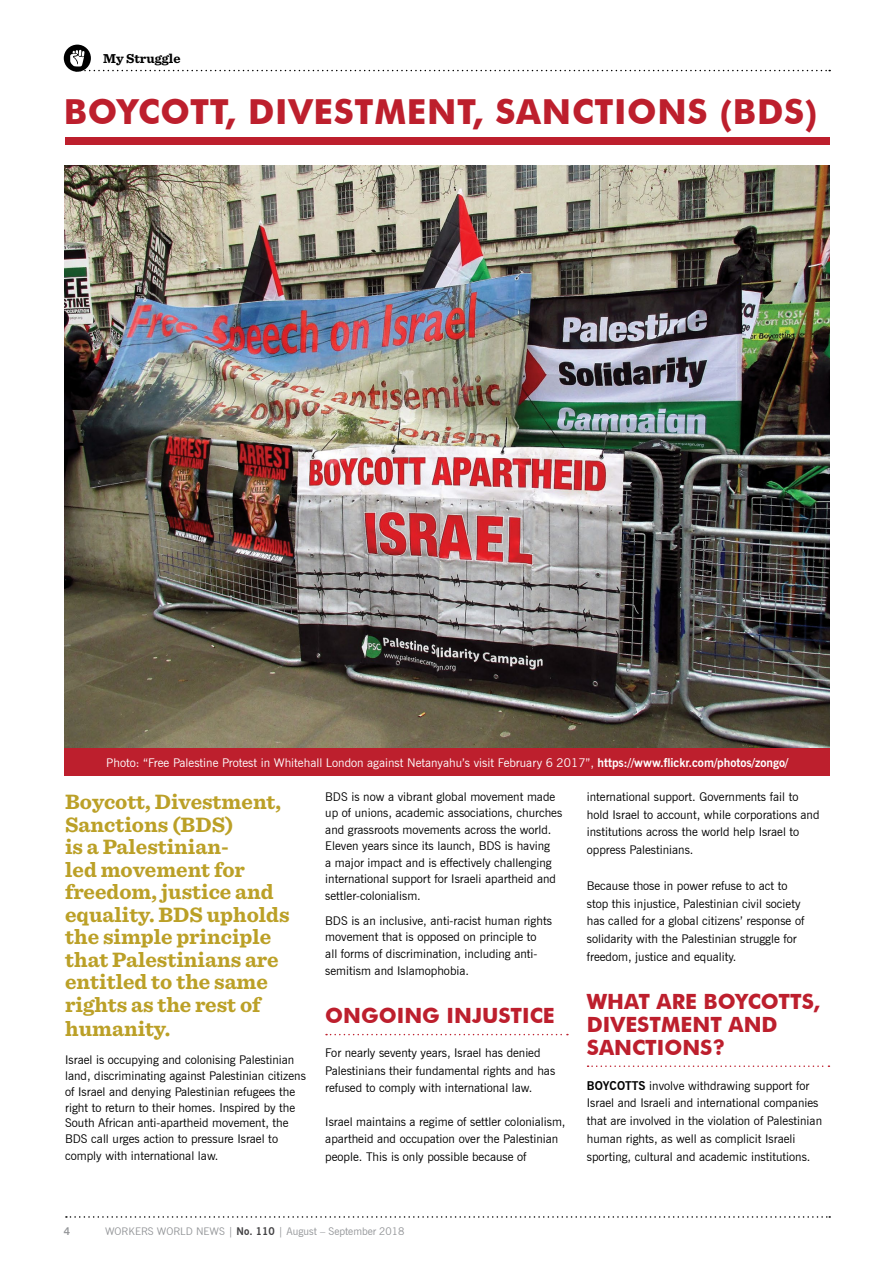
<style>
.page{position:relative;width:893px;height:1263px;background:#fff}
.page>*{position:absolute;margin:0;border:0;box-sizing:border-box;transform-origin:0 0}
.t1{font:700 34.5px "Futura BT";letter-spacing:.02em;color:#bd1f2d}
.t2{font:700 21.75px/22.6px "Sentinel";color:#bba027}
.t3{font:700 21px/22.8px "Futura BT";color:#bd1f2d}
.t4{font:700 13.5px "Sentinel";color:#000}
.t5{font:12px/17.7px "News Gothic BT";color:#000}
.t6{font:12px "News Gothic BT";color:#fff}
.t7{font:10.5px "News Gothic BT";color:#939598}
.t8{font:700 10.5px "News Gothic BT";color:#939598}
.s1{font-weight:700}
.s2{font-weight:700;color:#414042}
</style>
<div class="page">
<svg style="left:66px;top:1216px;width:764px;height:2px"></svg>
<div style="left:65px;top:137px;width:765px;height:8px;background:#bd1f2d"></div>
<img style="left:65px;top:166px;width:765px;height:583px">
<div style="left:65px;top:749px;width:765px;height:27px;background:#bd1f2d"></div>
<svg style="left:326px;top:1034px;width:242px;height:1px"></svg>
<svg style="left:588px;top:1065px;width:241px;height:2px"></svg>
<div style="left:64px;top:45px;width:27px;height:27px;background:#000;border-radius:50%"></div>
<svg style="left:70px;top:50px;width:760px;height:21px"></svg>
<p class="t4" style="left:103px;top:48px;width:79px">My Struggle</p>
<h1 class="t1" style="left:64px;top:91px;width:755px">BOYCOTT, DIVESTMENT, SANCTIONS (BDS)</h1>
<p class="t6" style="left:106px;top:755px;width:684px">Photo: “Free Palestine Protest in Whitehall London against Netanyahu’s visit February 6 2017”, <span class="s1">https://www.flickr.com/photos/zongo/</span></p>
<p class="t5" style="left:325px;top:788px;width:238px;line-height:16.5px">BDS is now a vibrant global movement made up of unions, academic associations, churches and grassroots movements across the world.<br>Eleven years since its launch, BDS is having<br>a major impact and is effectively challenging international support for Israeli apartheid and settler-colonialism.</p>
<p class="t5" style="left:325px;top:912px;width:228px;line-height:16.8px">BDS is an inclusive, anti-racist human rights movement that is opposed on principle to<br>all forms of discrimination, including anti&shy;semitism and Islamophobia.</p>
<h3 class="t3" style="left:325px;top:1004px;width:231px">ONGOING INJUSTICE</h3>
<p class="t5" style="left:325px;top:1044px;width:231px;line-height:17.2px">For nearly seventy years, Israel has denied<br>Palestinians their fundamental rights and has refused to comply with international law.</p>
<p class="t5" style="left:325px;top:1113px;width:242px;line-height:17.2px">Israel maintains a regime of settler colonialism, apartheid and occupation over the Palestinian people. This is only possible because of</p>
<p class="t5" style="left:587px;top:788px;width:234px">international support. Governments fail to hold Israel to account, while corporations and institutions across the world help Israel to oppress Palestinians.</p>
<p class="t5" style="left:587px;top:876px;width:219px">Because those in power refuse to act to stop this injustice, Palestinian civil society has called for a global citizens’ response of solidarity with the Palestinian struggle for freedom, justice and equality.</p>
<h3 class="t3" style="left:587px;top:990px;width:235px">WHAT ARE BOYCOTTS,<br>DIVESTMENT AND<br>SANCTIONS?</h3>
<p class="t5" style="left:587px;top:1076px;width:237px"><span class="s1">BOYCOTTS</span> involve withdrawing support for Israel and Israeli and international companies that are involved in the violation of Palestinian human rights, as well as complicit Israeli sporting, cultural and academic institutions.</p>
<h2 class="t2" style="left:65px;top:790px;width:226px">Boycott, Divestment,<br>Sanctions (BDS)<br>is a Palestinian-<br>led movement for freedom, justice and equality. BDS upholds the simple principle that Palestinians are entitled to the same rights as the rest of humanity.</h2>
<p class="t5" style="left:65px;top:1052px;width:242px;line-height:15.9px">Israel is occupying and colonising Palestinian land, discriminating against Palestinian citizens of Israel and denying Palestinian refugees the right to return to their homes. Inspired by the South African anti-apartheid movement, the BDS call urges action to pressure Israel to comply with international law.</p>
<p class="t8" style="left:64px;top:1224px;width:8px">4</p>
<p class="t7" style="left:105px;top:1224px;width:301px">WORKERS WORLD NEWS | <span class="s2">No. 110</span> | August – September 2018</p>
</div>
